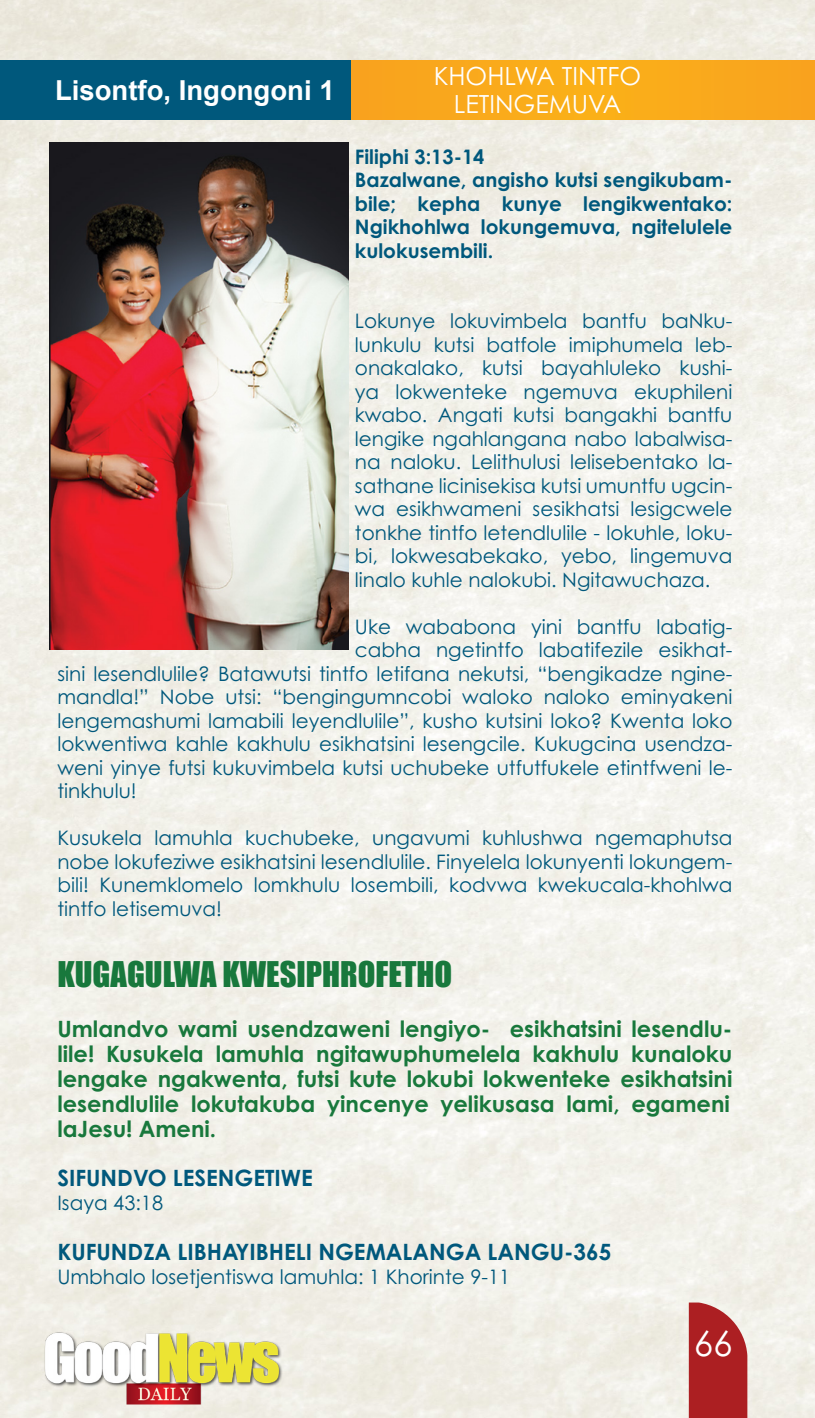
<style>
.page{position:relative;width:815px;height:1418px;background:#fff}
.page>*{position:absolute;margin:0;border:0;box-sizing:border-box;transform-origin:0 0}
.t1{font:35px "Century Gothic Pro";color:#fff}
.t2{font:32.5px "Impact";color:#18783c}
.t3{font:700 27.5px "Arial";color:#fff}
.t4{font:25px "Century Gothic Pro";color:#fff}
.t5{font:700 22.5px/25px "Century Gothic Pro";color:#18783c;text-align:justify}
.t6{font:700 22.5px "Century Gothic Pro";color:#00587c}
.t7{font:20px/23.5px "Century Gothic Pro";color:#00587c;text-align:justify}
.t8{font:700 20px/23.5px "Century Gothic Pro";color:#00587c;text-align:justify}
</style>
<div class="page">
<img style="left:0;top:0;width:815px;height:1417px">
<div style="left:168px;top:60px;width:647px;height:60px;background:#f9a91c"></div>
<div style="left:0;top:60px;width:351px;height:60px;background:#00587c"></div>
<div style="left:689px;top:1302px;width:58px;height:115px;background:#ac1f22"></div>
<img style="left:39px;top:1330px;width:246px;height:76px">
<img style="left:50px;top:142px;width:299px;height:508px">
<p class="t3" style="left:55px;top:72px;width:281px">Lisontfo, Ingongoni 1</p>
<p class="t4" style="left:434px;top:61px;width:209px">KHOHLWA TINTFO</p>
<p class="t4" style="left:454px;top:89px;width:169px">LETINGEMUVA</p>
<p class="t8" style="left:355px;top:144px;width:131px">Filiphi 3:13-14</p>
<p class="t8" style="left:355px;top:168px;width:379px">Bazalwane, angisho kutsi sengikubam&shy;bile; kepha kunye lengikwentako:<br>Ngikhohlwa lokungemuva, ngitelulele kulokusembili.</p>
<p class="t7" style="left:355px;top:309px;width:379px">Lokunye lokuvimbela bantfu baNku&shy;lunkulu kutsi batfole imiphumela leb&shy;onakalako, kutsi bayahluleko kushi&shy;ya lokwenteke ngemuva ekuphileni kwabo. Angati kutsi bangakhi bantfu lengike ngahlangana nabo labalwisa&shy;na naloku. Lelithulusi lelisebentako la&shy;sathane licinisekisa kutsi umuntfu ugcin&shy;wa esikhwameni sesikhatsi lesigcwele tonkhe tintfo letendlulile - lokuhle, loku&shy;bi, lokwesabekako, yebo, lingemuva linalo kuhle nalokubi. Ngitawuchaza.</p>
<p class="t7" style="left:355px;top:614px;width:379px">Uke wababona yini bantfu labatig-</p>
<p class="t7" style="left:355px;top:638px;width:379px">cabha ngetintfo labatifezile esikhat-</p>
<p class="t7" style="left:57px;top:661px;width:677px">sini lesendlulile? Batawutsi tintfo letifana nekutsi, “bengikadze ngine-</p>
<p class="t7" style="left:57px;top:685px;width:676px">mandla!” Nobe utsi: “bengingumncobi waloko naloko eminyakeni</p>
<p class="t7" style="left:57px;top:708px;width:677px">lengemashumi lamabili leyendlulile”, kusho kutsini loko? Kwenta loko</p>
<p class="t7" style="left:57px;top:732px;width:677px">lokwentiwa kahle kakhulu esikhatsini lesengcile. Kukugcina usendza-</p>
<p class="t7" style="left:57px;top:755px;width:677px">weni yinye futsi kukuvimbela kutsi uchubeke utfutfukele etintfweni le-</p>
<p class="t7" style="left:57px;top:779px;width:81px">tinkhulu!</p>
<p class="t7" style="left:57px;top:826px;width:677px">Kusukela lamuhla kuchubeke, ungavumi kuhlushwa ngemaphutsa nobe lokufeziwe esikhatsini lesendlulile. Finyelela lokunyenti lokungem&shy;bili! Kunemklomelo lomkhulu losembili, kodvwa kwekucala-khohlwa tintfo letisemuva!</p>
<p class="t2" style="left:57px;top:948px;width:396px">KUGAGULWA KWESIPHROFETHO</p>
<p class="t5" style="left:57px;top:1015px;width:677px">Umlandvo wami usendzaweni lengiyo- esikhatsini lesendlu&shy;lile! Kusukela lamuhla ngitawuphumelela kakhulu kunaloku lengake ngakwenta, futsi kute lokubi lokwenteke esikhatsini lesendlulile lokutakuba yincenye yelikusasa lami, egameni laJesu! Ameni.</p>
<p class="t6" style="left:57px;top:1163px;width:257px">SIFUNDVO LESENGETIWE</p>
<p class="t7" style="left:57px;top:1190px;width:107px">Isaya 43:18</p>
<p class="t6" style="left:57px;top:1237px;width:555px">KUFUNDZA LIBHAYIBHELI NGEMALANGA LANGU-365</p>
<p class="t7" style="left:57px;top:1264px;width:454px">Umbhalo losetjentiswa lamuhla: 1 Khorinte 9-11</p>
<h1 class="t1" style="left:694px;top:1322px;width:40px">66</h1>
</div>
